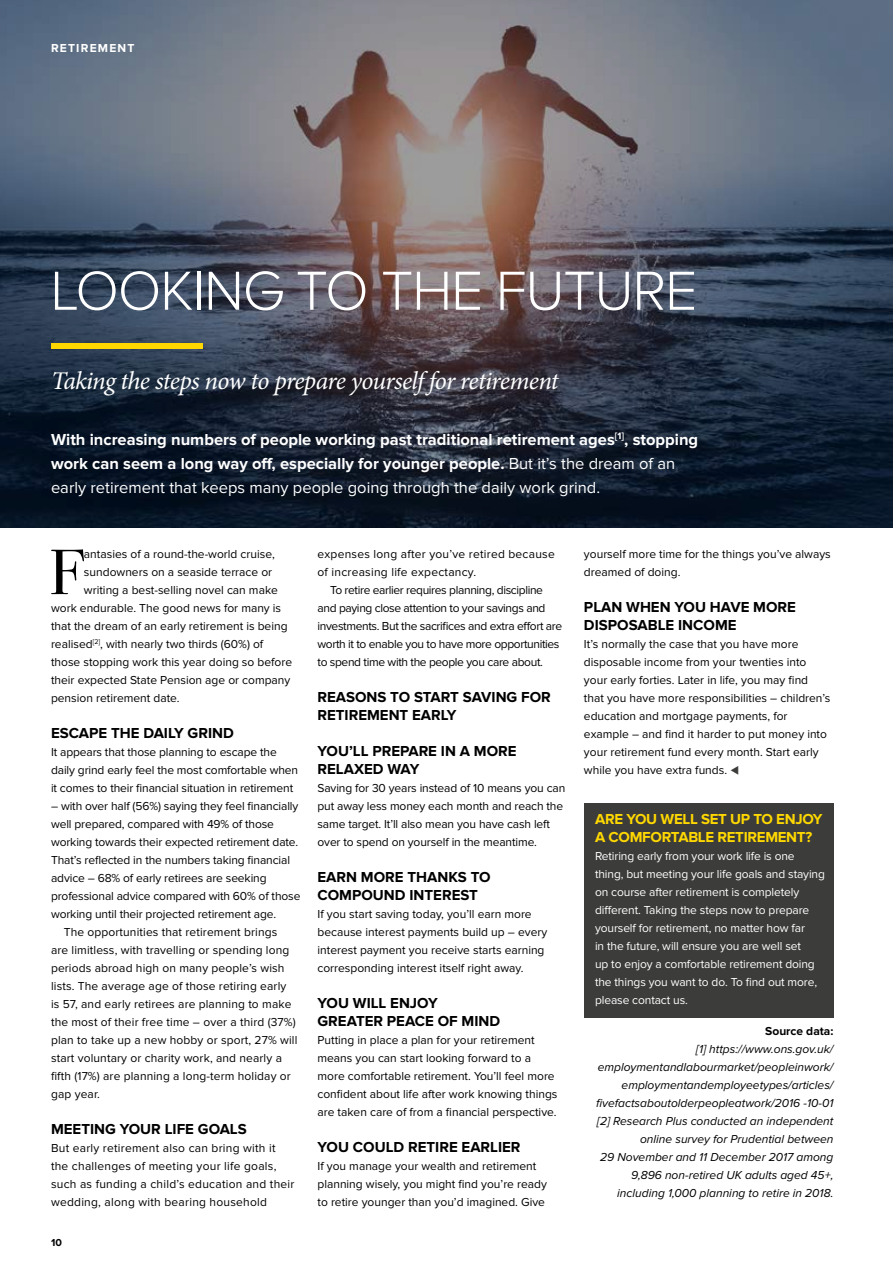
<style>
.page{position:relative;width:893px;height:1263px;background:#fff}
.page>*{position:absolute;margin:0;border:0;box-sizing:border-box;transform-origin:0 0}
.t1{font:63.75px "Bodoni Svty Two ITCTT";color:#000}
.t2{font:300 57px "Proxima Nova A";letter-spacing:-.02em;color:#fff}
.t3{font:italic 25.5px "Minion Pro";letter-spacing:-.03em;color:#fff}
.t4{font:700 16.5px/24px "Proxima Nova";color:#fff}
.t5{font:700 15px/18px "Proxima Nova";color:#000}
.t6{font:700 15px/18px "Proxima Nova";letter-spacing:-.02em;color:#ffd800}
.t7{font:12px/18px "Proxima Nova";color:#000}
.t8{font:italic 12px/18px "Proxima Nova";color:#000;text-align:right}
.t9{font:12px/18px "Proxima Nova";letter-spacing:-.01em;color:#fff}
.t10{font:12px/18px "Proxima Nova";letter-spacing:.02em;color:#000}
.t11{font:12px/18px "Proxima Nova";letter-spacing:-.03em;color:#000}
.t12{font:700 12px "Proxima Nova";color:#000}
.t13{font:700 12px "Proxima Nova";letter-spacing:.1em;color:#fff}
.t14{font:700 10.5px "Proxima Nova";color:#000}
.s1{font-weight:400}
.s2{color:#3c3c3b}
</style>
<div class="page">
<svg style="left:0;top:0;width:893px;height:527px;background:#4b505d"></svg>
<div style="left:584px;top:803px;width:249px;height:214px;background:#3c3c3b"></div>
<div style="left:51px;top:343px;width:151px;height:5px;background:#ffd800"></div>
<p class="t13" style="left:51px;top:41px;width:85px">RETIREMENT</p>
<h2 class="t2" style="left:51px;top:259px;width:648px">LOOKING TO THE FUTURE</h2>
<h3 class="t3" style="left:51px;top:363px;width:509px">Taking the steps now to prepare yourself for retirement</h3>
<p class="t4" style="left:51px;top:427px;width:649px">With increasing numbers of people working past traditional retirement ages<sup>[1]</sup>, stopping work can seem a long way off, especially for younger people. <span class="s1">But it’s the dream of an early retirement that keeps many people going through the daily work grind.</span></p>
<h1 class="t1" style="left:49px;top:520px;width:36px">F</h1>
<p class="t7" style="left:84px;top:545px;width:192px">antasies of a round-the-world cruise,</p>
<p class="t7" style="left:84px;top:563px;width:190px">sundowners on a seaside terrace or</p>
<p class="t7" style="left:84px;top:581px;width:195px">writing a best-selling novel can make</p>
<p class="t7" style="left:51px;top:599px;width:232px">work endurable. The good news for many is</p>
<p class="t7" style="left:51px;top:617px;width:238px">that the dream of an early retirement is being</p>
<p class="t7" style="left:51px;top:635px;width:214px">realised<sup>[2]</sup>, with nearly two thirds (60%) of</p>
<p class="t7" style="left:51px;top:653px;width:243px">those stopping work this year doing so before</p>
<p class="t7" style="left:51px;top:671px;width:241px">their expected State Pension age or company</p>
<p class="t7" style="left:51px;top:689px;width:130px">pension retirement date.</p>
<p class="t5" style="left:51px;top:724px;width:184px">ESCAPE THE DAILY GRIND</p>
<p class="t7" style="left:51px;top:743px;width:249px">It appears that those planning to escape the daily grind early feel the most comfortable when it comes to their financial situation in retirement</p>
<p class="t7" style="left:51px;top:797px;width:249px">– with over half (56%) saying they feel financially</p>
<p class="t7" style="left:51px;top:815px;width:225px">well prepared, compared with 49% of those</p>
<p class="t7" style="left:51px;top:833px;width:249px">working towards their expected retirement date.</p>
<p class="t7" style="left:51px;top:851px;width:241px">That’s reflected in the numbers taking financial</p>
<p class="t7" style="left:51px;top:869px;width:217px">advice – 68% of early retirees are seeking</p>
<p class="t7" style="left:51px;top:887px;width:251px">professional advice compared with 60% of those</p>
<p class="t7" style="left:51px;top:905px;width:227px">working until their projected retirement age.</p>
<p class="t7" style="left:64px;top:923px;width:215px">The opportunities that retirement brings</p>
<p class="t7" style="left:51px;top:941px;width:240px">are limitless, with travelling or spending long</p>
<p class="t7" style="left:51px;top:959px;width:235px">periods abroad high on many people’s wish</p>
<p class="t7" style="left:51px;top:977px;width:237px">lists. The average age of those retiring early</p>
<p class="t7" style="left:51px;top:995px;width:242px">is 57, and early retirees are planning to make</p>
<p class="t7" style="left:51px;top:1013px;width:246px">the most of their free time – over a third (37%)</p>
<p class="t7" style="left:51px;top:1031px;width:248px">plan to take up a new hobby or sport, 27% will</p>
<p class="t7" style="left:51px;top:1049px;width:232px">start voluntary or charity work, and nearly a</p>
<p class="t7" style="left:51px;top:1067px;width:241px">fifth (17%) are planning a long-term holiday or</p>
<p class="t7" style="left:51px;top:1085px;width:50px">gap year.</p>
<p class="t5" style="left:51px;top:1120px;width:197px">MEETING YOUR LIFE GOALS</p>
<p class="t10" style="left:51px;top:1139px;width:245px">But early retirement also can bring with it the challenges of meeting your life goals, such as funding a child’s education and their wedding, along with bearing household</p>
<p class="t14" style="left:51px;top:1236px;width:12px">10</p>
<p class="t10" style="left:317px;top:545px;width:239px">expenses long after you’ve retired because of increasing life expectancy.</p>
<p class="t11" style="left:317px;top:581px;width:246px;text-indent:13px">To retire earlier requires planning, discipline and paying close attention to your savings and investments. But the sacrifices and extra effort are worth it to enable you to have more opportunities to spend time with the people you care about.</p>
<p class="t5" style="left:317px;top:688px;width:235px">REASONS TO START SAVING FOR<br>RETIREMENT EARLY</p>
<p class="t5" style="left:317px;top:742px;width:201px">YOU’LL PREPARE IN A MORE<br>RELAXED WAY</p>
<p class="t7" style="left:317px;top:779px;width:249px">Saving for 30 years instead of 10 means you can put away less money each month and reach the same target. It’ll also mean you have cash left over to spend on yourself in the meantime.</p>
<p class="t5" style="left:317px;top:868px;width:175px">EARN MORE THANKS TO<br>COMPOUND INTEREST</p>
<p class="t7" style="left:317px;top:905px;width:231px">If you start saving today, you’ll earn more because interest payments build up – every interest payment you receive starts earning corresponding interest itself right away.</p>
<p class="t5" style="left:317px;top:994px;width:184px">YOU WILL ENJOY<br>GREATER PEACE OF MIND</p>
<p class="t7" style="left:317px;top:1031px;width:242px">Putting in place a plan for your retirement means you can start looking forward to a more comfortable retirement. You’ll feel more confident about life after work knowing things are taken care of from a financial perspective.</p>
<p class="t5" style="left:317px;top:1138px;width:205px">YOU COULD RETIRE EARLIER</p>
<p class="t7" style="left:317px;top:1157px;width:231px">If you manage your wealth and retirement planning wisely, you might find you’re ready to retire younger than you’d imagined. Give</p>
<p class="t7" style="left:584px;top:545px;width:248px">yourself more time for the things you’ve always dreamed of doing.</p>
<p class="t5" style="left:584px;top:598px;width:213px">PLAN WHEN YOU HAVE MORE<br>DISPOSABLE INCOME</p>
<p class="t7" style="left:584px;top:635px;width:248px">It’s normally the case that you have more disposable income from your twenties into your early forties. Later in life, you may find that you have more responsibilities – children’s education and mortgage payments, for example – and find it harder to put money into your retirement fund every month. Start early while you have extra funds. <span class="s2">▼</span></p>
<p class="t6" style="left:595px;top:810px;width:229px">ARE YOU WELL SET UP TO ENJOY<br>A COMFORTABLE RETIREMENT?</p>
<p class="t9" style="left:595px;top:847px;width:231px">Retiring early from your work life is one thing, but meeting your life goals and staying on course after retirement is completely different. Taking the steps now to prepare yourself for retirement, no matter how far<br>in the future, will ensure you are well set<br>up to enjoy a comfortable retirement doing the things you want to do. To find out more, please contact us.</p>
<p class="t12" style="left:765px;top:1024px;width:70px">Source data:</p>
<p class="t8" style="left:596px;top:1040px;width:239px">[1] https://www.ons.gov.uk/ employmentandlabourmarket/peopleinwork/ employmentandemployeetypes/articles/ fivefactsaboutolderpeopleatwork/2016 -10-01 [2] Research Plus conducted an independent online survey for Prudential between<br>29 November and 11 December 2017 among 9,896 non-retired UK adults aged 45+, including 1,000 planning to retire in 2018.</p>
</div>
